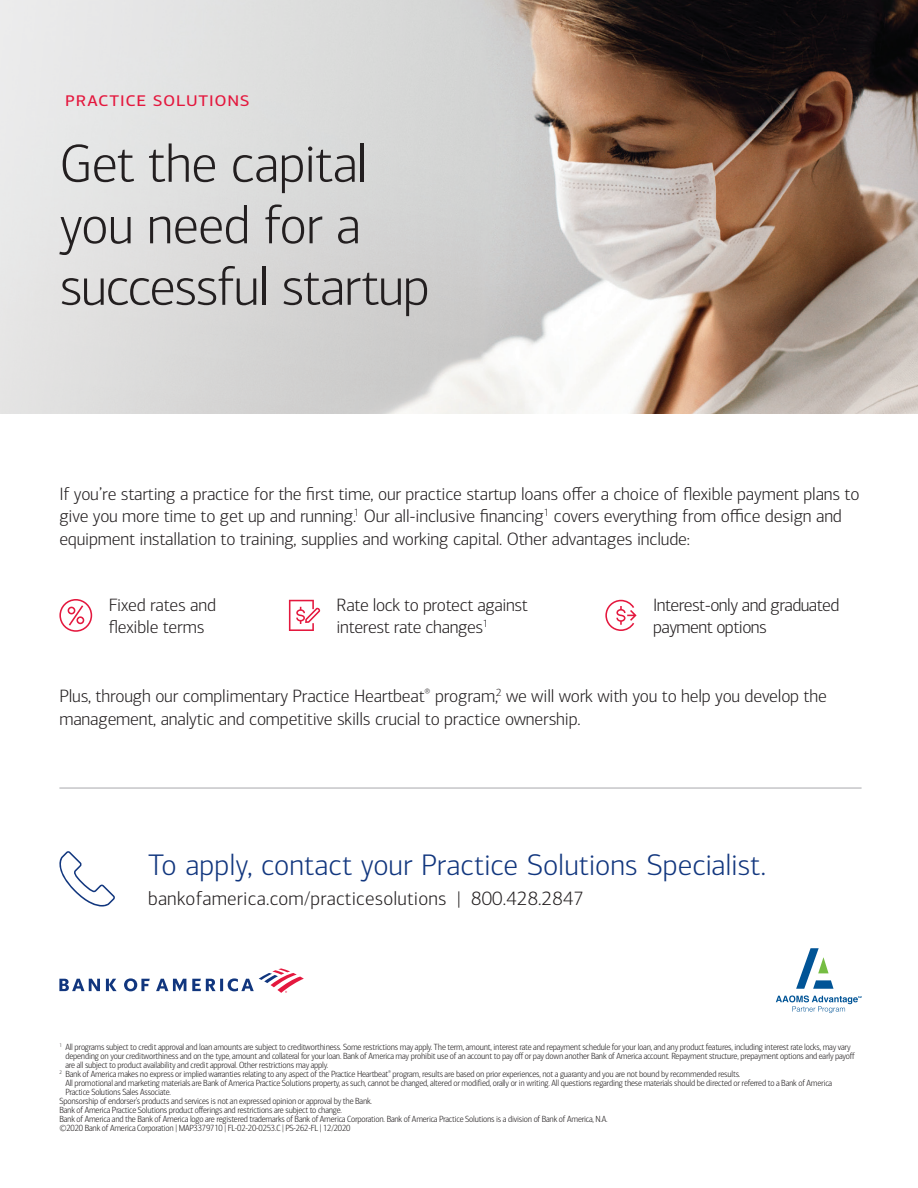
<style>
.page{position:relative;width:918px;height:1188px;background:#fff}
.page>*{position:absolute;margin:0;border:0;box-sizing:border-box;transform-origin:0 0}
.t1{font:300 54px/61.5px "Connections";letter-spacing:-.02em;color:#231f20}
.SBB_Subhead{font:300 30px "Connections";color:#11367e}
.t2{font:20.85px "Connections";letter-spacing:.035em;color:#e4183e}
.Connections_text{font:300 19.5px "Connections";letter-spacing:.01em;color:#231f20}
.Connections_Bullet{font:300 18px/22.5px "Connections";letter-spacing:-.01em;color:#231f20}
.Connections_Bullet-2{font:300 18px/22.5px "Connections";letter-spacing:-.03em;color:#231f20}
.BAC_Legal{font:300 9px/9px "Connections Condensed";letter-spacing:-.02em;color:#231f20}
</style>
<div class="page">
<img style="left:0;top:0;width:918px;height:414px">
<svg style="left:59px;top:968px;width:245px;height:25px"></svg>
<hr style="left:59px;top:788px;width:803px;height:1px;background:#a8a9ad">
<svg style="left:59px;top:851px;width:56px;height:56px"></svg>
<svg style="left:59px;top:599px;width:33px;height:33px"></svg>
<svg style="left:289px;top:600px;width:31px;height:31px"></svg>
<svg style="left:605px;top:600px;width:32px;height:31px"></svg>
<svg style="left:796px;top:948px;width:38px;height:41px"></svg>
<svg style="left:776px;top:995px;width:86px;height:18px"></svg>
<p class="t2" style="left:65px;top:87px;width:186px">practice solutions</p>
<p class="t1" style="left:59px;top:133px;width:372px">Get the capital you need for a successful startup</p>
<p class="Connections_Bullet" style="left:59px;top:482px;width:802px">If you’re starting a practice for the first time, our practice startup loans offer a choice of flexible payment plans to give you more time to get up and running.<sup>1</sup> Our all-inclusive financing<sup>1</sup> covers everything from office design and equipment installation to training, supplies and working capital. Other advantages include:</p>
<p class="Connections_Bullet" style="left:109px;top:594px;width:109px">Fixed rates and flexible terms</p>
<p class="Connections_Bullet" style="left:337px;top:594px;width:193px">Rate lock to protect against interest rate changes<sup>1</sup></p>
<p class="Connections_Bullet-2" style="left:653px;top:594px;width:188px">Interest-only and graduated payment options</p>
<p class="Connections_Bullet" style="left:59px;top:685px;width:769px">Plus, through our complimentary Practice Heartbeat<sup>®</sup> program,<sup>2</sup> we will work with you to help you develop the management, analytic and competitive skills crucial to practice ownership.</p>
<p class="SBB_Subhead" style="left:148px;top:847px;width:620px">To apply, contact your Practice Solutions Specialist.</p>
<p class="Connections_text" style="left:148px;top:888px;width:437px">bankofamerica.com/practicesolutions | 800.428.2847</p>
<p class="BAC_Legal" style="left:65px;top:1043px;width:791px;text-indent:-6px"><sup>1</sup> All programs subject to credit approval and loan amounts are subject to creditworthiness. Some restrictions may apply. The term, amount, interest rate and repayment schedule for your loan, and any product features, including interest rate locks, may vary depending on your creditworthiness and on the type, amount and collateral for your loan. Bank of America may prohibit use of an account to pay off or pay down another Bank of America account. Repayment structure, prepayment options and early payoff are all subject to product availability and credit approval. Other restrictions may apply.</p>
<p class="BAC_Legal" style="left:59px;top:1070px;width:683px"><sup>2</sup> Bank of America makes no express or implied warranties relating to any aspect of the Practice Heartbeat<sup>®</sup> program, results are based on prior experiences, not a guaranty and you are not bound by recommended results.</p>
<p class="BAC_Legal" style="left:65px;top:1079px;width:768px">All promotional and marketing materials are Bank of America Practice Solutions property, as such, cannot be changed, altered or modified, orally or in writing. All questions regarding these materials should be directed or referred to a Bank of America<br>Practice Solutions Sales Associate.</p>
<p class="BAC_Legal" style="left:59px;top:1097px;width:314px">Sponsorship of endorser’s products and services is not an expressed opinion or approval by the Bank.</p>
<p class="BAC_Legal" style="left:59px;top:1106px;width:284px">Bank of America Practice Solutions product offerings and restrictions are subject to change.</p>
<p class="BAC_Legal" style="left:59px;top:1115px;width:550px">Bank of America and the Bank of America logo are registered trademarks of Bank of America Corporation. Bank of America Practice Solutions is a division of Bank of America, N.A.</p>
<p class="BAC_Legal" style="left:59px;top:1124px;width:293px">©2020 Bank of America Corporation | MAP3379710 | FL-02-20-0253.C | PS-262-FL | 12/2020</p>
</div>
